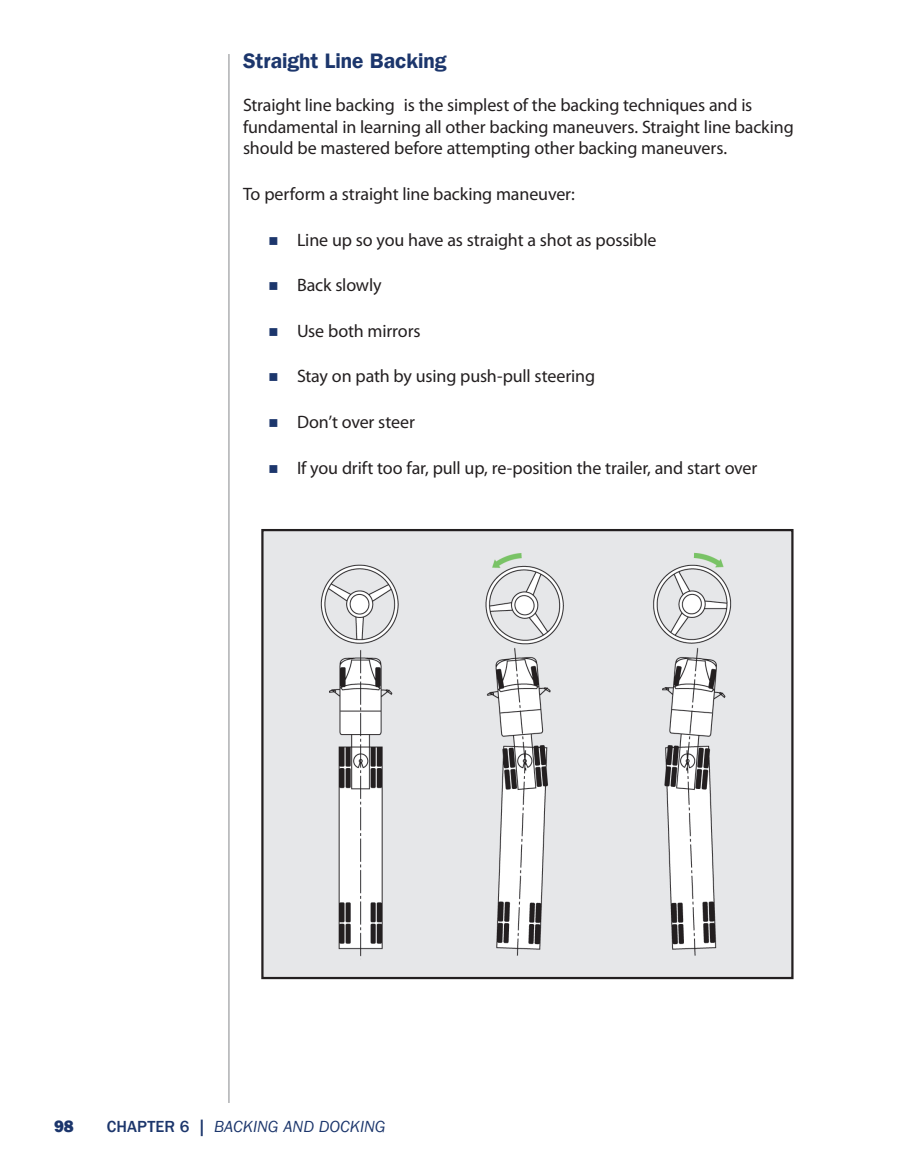
<style>
.page{position:relative;width:918px;height:1175px;background:#fff}
.page>*{position:absolute;margin:0;border:0;box-sizing:border-box;transform-origin:0 0}
.t1{font:21px "Franklin Gothic LT Pro Dm";color:#1c366c}
.t2{font:18px/21.6px "Myriad Pro";letter-spacing:-.01em;color:#231f20}
.t3{font:italic 16.5px "Franklin Gothic LT Pro";color:#1c366c}
.t4{font:800 16.5px "Franklin Gothic LT Pro";color:#1c366c}
.s1{font-weight:500;font-style:normal}
</style>
<div class="page">
<hr style="left:228px;top:54px;width:2px;height:1048px;background:#939598">
<div style="left:262px;top:530px;width:530px;height:448px;background:#e6e7e9"></div>
<img style="left:320px;top:552px;width:412px;height:405px">
<div style="left:261px;top:529px;width:533px;height:450px;border:2px solid #231f20"></div>
<p class="t1" style="left:243px;top:49px;width:205px">Straight Line Backing</p>
<p class="t2" style="left:243px;top:94px;width:552px">Straight line backing is the simplest of the backing techniques and is fundamental in learning all other backing maneuvers. Straight line backing should be mastered before attempting other backing maneuvers.</p>
<p class="t2" style="left:243px;top:183px;width:333px">To perform a straight line backing maneuver:</p>
<p class="t2" style="left:297px;top:228px;width:361px">Line up so you have as straight a shot as possible</p>
<p class="t2" style="left:297px;top:274px;width:86px">Back slowly</p>
<p class="t2" style="left:297px;top:319px;width:125px">Use both mirrors</p>
<p class="t2" style="left:297px;top:365px;width:300px">Stay on path by using push-pull steering</p>
<p class="t2" style="left:297px;top:411px;width:119px">Don’t over steer</p>
<p class="t2" style="left:297px;top:456px;width:462px">If you drift too far, pull up, re-position the trailer, and start over</p>
<p class="t4" style="left:54px;top:1116px;width:21px">98</p>
<p class="t3" style="left:107px;top:1117px;width:280px"><span class="s1">CHAPTER 6 |</span> BACKING AND DOCKING</p>
</div>
